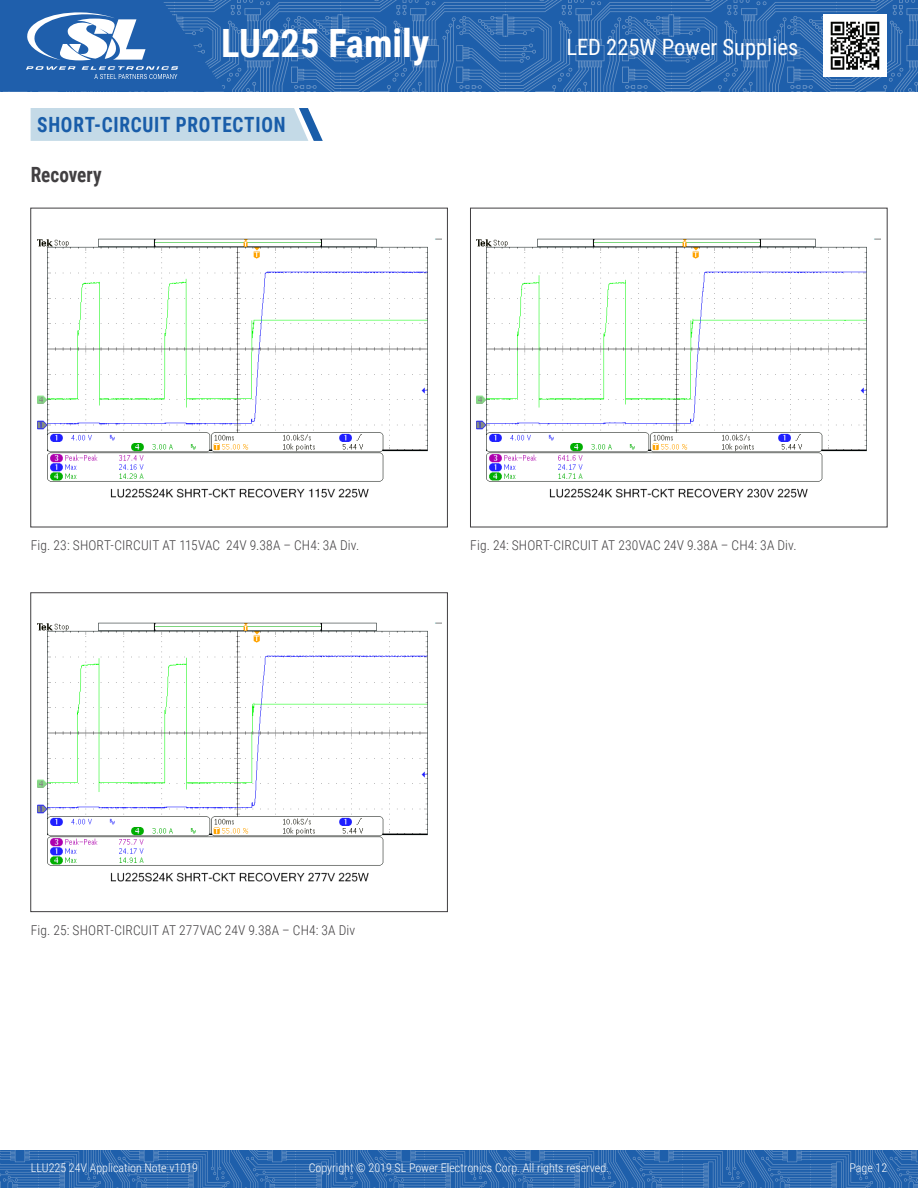
<style>
.page{position:relative;width:918px;height:1188px;background:#fff}
.page>*{position:absolute;margin:0;border:0;box-sizing:border-box;transform-origin:0 0}
.t1{font:700 39px "Roboto Condensed";color:#fff}
.t2{font:22.5px "Roboto Condensed";color:#fff}
.Paragraph_Main_Headi{font:700 21px "Roboto Condensed";letter-spacing:.04em;color:#195da9;scale:.92 1}
.Sub-heading{font:700 21px "Roboto Condensed";letter-spacing:.005em;color:#413f41;scale:.92 1}
.Table_Fig_notes{font:300 13.5px "Roboto Condensed";letter-spacing:.01em;color:#413f41}
.t3{font:300 12px "Roboto Condensed";color:#fff}
</style>
<div class="page">
<img style="left:0;top:1150px;width:918px;height:38px">
<img style="left:225px;top:0;width:693px;height:91px">
<svg style="left:0;top:0;width:225px;height:92px"></svg>
<img style="left:824px;top:15px;width:62px;height:62px">
<img style="left:37px;top:238px;width:404px;height:260px">
<img style="left:37px;top:622px;width:404px;height:260px">
<div style="left:31px;top:593px;width:417px;height:319px;border:1px solid #413f41"></div>
<img style="left:477px;top:238px;width:404px;height:260px">
<svg style="left:31px;top:108px;width:292px;height:33px"></svg>
<h1 class="t1" style="left:221px;top:16px;width:209px">LU225 Family</h1>
<h2 class="t2" style="left:566px;top:31px;width:234px">LED 225W Power Supplies</h2>
<p class="Paragraph_Main_Headi" style="left:37px;top:110px;width:271px">SHORT-CIRCUIT PROTECTION</p>
<p class="Sub-heading" style="left:31px;top:160px;width:79px">Recovery</p>
<p class="Table_Fig_notes" style="left:31px;top:536px;width:330px">Fig. 23: SHORT-CIRCUIT AT 115VAC 24V 9.38A – CH4: 3A Div.</p>
<p class="Table_Fig_notes" style="left:470px;top:536px;width:328px">Fig. 24: SHORT-CIRCUIT AT 230VAC 24V 9.38A – CH4: 3A Div.</p>
<p class="Table_Fig_notes" style="left:31px;top:920px;width:326px">Fig. 25: SHORT-CIRCUIT AT 277VAC 24V 9.38A – CH4: 3A Div</p>
<p class="t3" style="left:31px;top:1159px;width:169px">LLU225 24V Application Note v1019</p>
<p class="t3" style="left:309px;top:1159px;width:302px">Copyright © 2019 SL Power Electronics Corp. All rights reserved.</p>
<p class="t3" style="left:849px;top:1159px;width:39px">Page 12</p>
</div>
